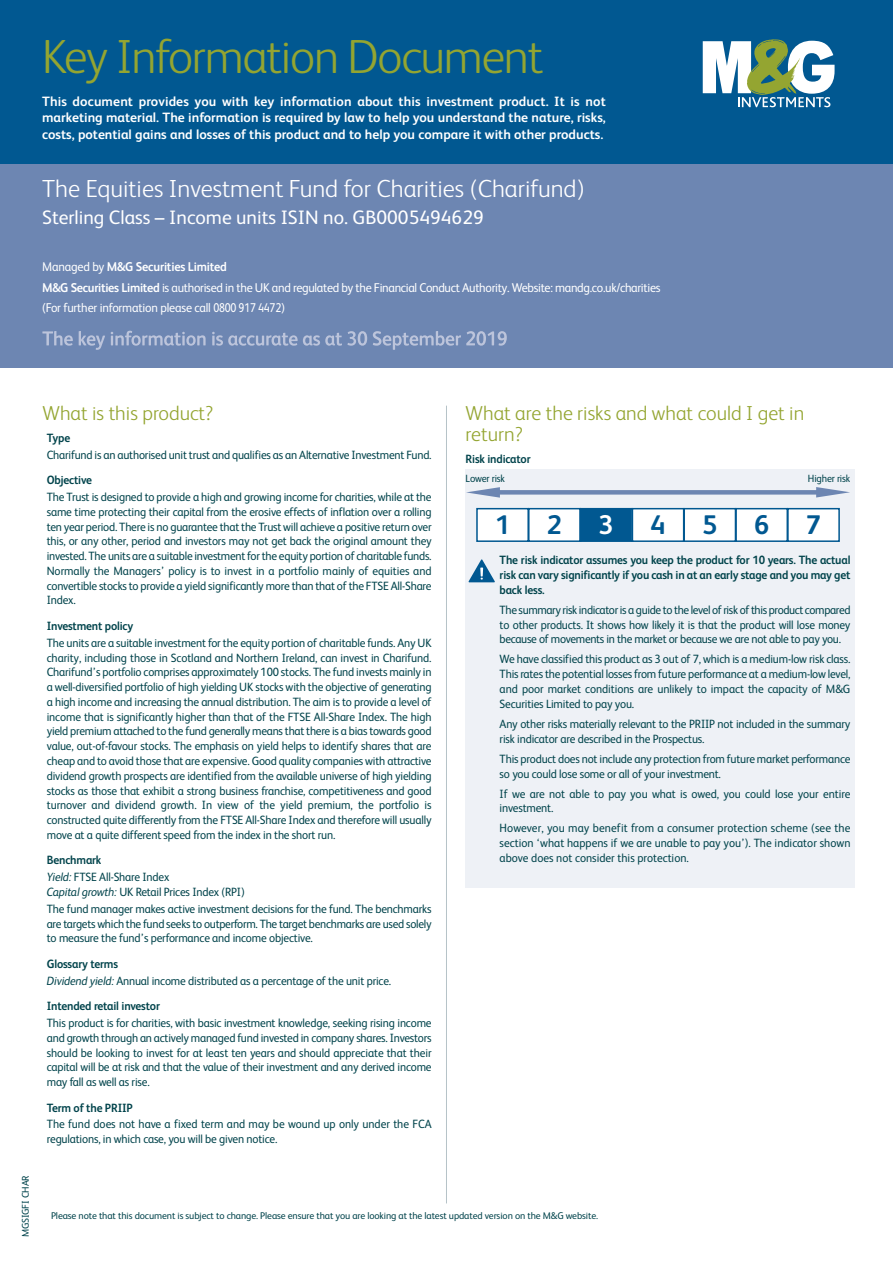
<style>
.page{position:relative;width:893px;height:1263px;background:#fff}
.page>*{position:absolute;margin:0;border:0;box-sizing:border-box;transform-origin:0 0}
.t1{font:300 48px "FS Albert";letter-spacing:-.025em;color:#94a531}
.t2{font:700 27px "FS Albert";color:#015891}
.t3{font:700 27px "FS Albert";color:#fff}
.t4{font:300 24.75px "FS Albert";color:#fff}
.t5{font:300 20.25px/21px "FS Albert Pro";color:#94a531}
.t6{font:19.5px "FS Albert";color:#fff}
.t7{font:700 13.5px/16.5px "FS Albert";color:#fff;text-align:justify}
.t8{font:12.75px/20.1px "FS Albert";letter-spacing:-.025em;color:#fff;scale:.95 1}
.t9{font:12px/14.9px "FS Albert";letter-spacing:-.015em;color:#00434b;scale:.95 1}
.t10{font:700 12px/14.9px "FS Albert";letter-spacing:-.015em;color:#00434b;text-align:justify;scale:.95 1}
.t11{font:10.5px "FS Albert";letter-spacing:-.015em;color:#00434b;scale:.95 1}
.t12{font:9.75px "FS Albert";letter-spacing:-.01em;color:#00434b}
.s1{font-weight:700}
.s2{font-style:italic}
</style>
<div class="page">
<div style="left:466px;top:469px;width:389px;height:419px;background:#eef1f6"></div>
<div style="left:499px;top:490px;width:318px;height:5px;background:#6d86b2"></div>
<svg style="left:816px;top:487px;width:34px;height:10px"></svg>
<svg style="left:466px;top:487px;width:34px;height:11px"></svg>
<div style="left:789px;top:509px;width:49px;height:31px;background:#fff"></div>
<div style="left:787px;top:508px;width:53px;height:34px;border:2px solid #015891"></div>
<div style="left:737px;top:509px;width:49px;height:31px;background:#fff"></div>
<div style="left:735px;top:508px;width:53px;height:34px;border:2px solid #015891"></div>
<div style="left:685px;top:509px;width:50px;height:31px;background:#fff"></div>
<div style="left:683px;top:508px;width:53px;height:34px;border:2px solid #015891"></div>
<div style="left:633px;top:509px;width:50px;height:31px;background:#fff"></div>
<div style="left:632px;top:508px;width:52px;height:34px;border:2px solid #015891"></div>
<div style="left:581px;top:509px;width:50px;height:31px;background:#015891"></div>
<div style="left:580px;top:508px;width:53px;height:34px;border:2px solid #015891"></div>
<div style="left:530px;top:509px;width:49px;height:31px;background:#fff"></div>
<div style="left:528px;top:508px;width:53px;height:34px;border:2px solid #015891"></div>
<div style="left:478px;top:509px;width:49px;height:31px;background:#fff"></div>
<div style="left:476px;top:508px;width:53px;height:34px;border:2px solid #015891"></div>
<hr style="left:446px;top:406px;width:1px;height:797px;background:#b6c3c8">
<div style="left:0;top:163px;width:893px;height:205px;background:#6d86b2"></div>
<div style="left:0;top:0;width:893px;height:163px;background:#015891"></div>
<svg style="left:703px;top:39px;width:131px;height:68px"></svg>
<svg style="left:42px;top:331px;width:99px;height:19px"></svg>
<svg style="left:347px;top:331px;width:87px;height:19px"></svg>
<svg style="left:468px;top:559px;width:27px;height:23px"></svg>
<h1 class="t1" style="left:42px;top:40px;width:503px">Key Information Document</h1>
<p class="t7" style="left:42px;top:94px;width:565px">This document provides you with key information about this investment product. It is not marketing material. The information is required by law to help you understand the nature, risks, costs, potential gains and losses of this product and to help you compare it with other products.</p>
<h3 class="t4" style="left:42px;top:180px;width:544px">The Equities Investment Fund for Charities (Charifund)</h3>
<h3 class="t6" style="left:42px;top:211px;width:443px">Sterling Class – Income units ISIN no. GB0005494629</h3>
<p class="t8" style="left:42px;top:258px;width:652px">Managed by <span class="s1">M&amp;G Securities Limited<br>M&amp;G Securities Limited</span> is authorised in the UK and regulated by the Financial Conduct Authority. Website: mandg.co.uk/charities (For further information please call 0800 917 4472)</p>
<p class="t12" style="left:22px;top:1237px;width:64px;rotate:-90deg">MGSIGFI CHAR</p>
<h3 class="t5" style="left:43px;top:404px;width:172px">What is this product?</h3>
<p class="t10" style="left:47px;top:431px;width:26px">Type</p>
<p class="t9" style="left:47px;top:448px;width:407px">Charifund is an authorised unit trust and qualifies as an Alternative Investment Fund.</p>
<p class="t10" style="left:47px;top:474px;width:49px">Objective</p>
<p class="t9" style="left:47px;top:491px;width:407px;text-align:justify">The Trust is designed to provide a high and growing income for charities, while at the same time protecting their capital from the erosive effects of inflation over a rolling ten year period. There is no guarantee that the Trust will achieve a positive return over this, or any other, period and investors may not get back the original amount they invested. The units are a suitable investment for the equity portion of charitable funds.<br>Normally the Managers’ policy is to invest in a portfolio mainly of equities and convertible stocks to provide a yield significantly more than that of the FTSE All-Share Index.</p>
<p class="t10" style="left:47px;top:620px;width:93px">Investment policy</p>
<p class="t9" style="left:47px;top:636px;width:407px;text-align:justify">The units are a suitable investment for the equity portion of charitable funds. Any UK charity, including those in Scotland and Northern Ireland, can invest in Charifund.<br>Charifund’s portfolio comprises approximately 100 stocks. The fund invests mainly in a well-diversified portfolio of high yielding UK stocks with the objective of generating a high income and increasing the annual distribution. The aim is to provide a level of income that is significantly higher than that of the FTSE All-Share Index. The high yield premium attached to the fund generally means that there is a bias towards good value, out-of-favour stocks. The emphasis on yield helps to identify shares that are cheap and to avoid those that are expensive. Good quality companies with attractive dividend growth prospects are identified from the available universe of high yielding stocks as those that exhibit a strong business franchise, competitiveness and good turnover and dividend growth. In view of the yield premium, the portfolio is constructed quite differently from the FTSE All-Share Index and therefore will usually move at a quite different speed from the index in the short run.</p>
<p class="t9" style="left:47px;top:853px;width:131px;line-height:17px"><span class="s1">Benchmark<br></span><span class="s2">Yield:</span> FTSE All-Share Index</p>
<p class="t9" style="left:47px;top:885px;width:407px;line-height:17px"><span class="s2">Capital growth:</span> UK Retail Prices Index (RPI)<br>The fund manager makes active investment decisions for the fund. The benchmarks</p>
<p class="t9" style="left:47px;top:917px;width:407px">are targets which the fund seeks to outperform. The target benchmarks are used solely to measure the fund’s performance and income objective.</p>
<p class="t9" style="left:47px;top:956px;width:364px;line-height:17px"><span class="s1">Glossary terms<br></span><span class="s2">Dividend yield:</span> Annual income distributed as a percentage of the unit price.</p>
<p class="t10" style="left:47px;top:1000px;width:121px">Intended retail investor</p>
<p class="t9" style="left:47px;top:1017px;width:407px;text-align:justify">This product is for charities, with basic investment knowledge, seeking rising income and growth through an actively managed fund invested in company shares. Investors should be looking to invest for at least ten years and should appreciate that their capital will be at risk and that the value of their investment and any derived income may fall as well as rise.</p>
<p class="t10" style="left:47px;top:1101px;width:92px">Term of the PRIIP</p>
<p class="t9" style="left:47px;top:1118px;width:407px">The fund does not have a fixed term and may be wound up only under the FCA regulations, in which case, you will be given notice.</p>
<h3 class="t5" style="left:466px;top:404px;width:340px">What are the risks and what could I get in return?</h3>
<p class="t10" style="left:466px;top:452px;width:70px">Risk indicator</p>
<p class="t11" style="left:466px;top:475px;width:43px">Lower risk</p>
<p class="t11" style="left:808px;top:475px;width:46px">Higher risk</p>
<h2 class="t2" style="left:495px;top:515px;width:17px">1</h2>
<h2 class="t2" style="left:547px;top:515px;width:17px">2</h2>
<h2 class="t3" style="left:599px;top:515px;width:17px">3</h2>
<h2 class="t2" style="left:650px;top:515px;width:17px">4</h2>
<h2 class="t2" style="left:702px;top:515px;width:17px">5</h2>
<h2 class="t2" style="left:754px;top:515px;width:17px">6</h2>
<h2 class="t2" style="left:806px;top:515px;width:17px">7</h2>
<p class="t10" style="left:500px;top:554px;width:371px">The risk indicator assumes you keep the product for 10 years. The actual risk can vary significantly if you cash in at an early stage and you may get back less.</p>
<p class="t9" style="left:500px;top:603px;width:371px;text-align:justify">The summary risk indicator is a guide to the level of risk of this product compared to other products. It shows how likely it is that the product will lose money because of movements in the market or because we are not able to pay you.</p>
<p class="t9" style="left:500px;top:653px;width:371px;text-align:justify">We have classified this product as 3 out of 7, which is a medium-low risk class.<br>This rates the potential losses from future performance at a medium-low level, and poor market conditions are unlikely to impact the capacity of M&amp;G Securities Limited to pay you.</p>
<p class="t9" style="left:500px;top:718px;width:371px">Any other risks materially relevant to the PRIIP not included in the summary risk indicator are described in the Prospectus.</p>
<p class="t9" style="left:500px;top:752px;width:371px">This product does not include any protection from future market performance so you could lose some or all of your investment.</p>
<p class="t9" style="left:500px;top:787px;width:371px">If we are not able to pay you what is owed, you could lose your entire investment.</p>
<p class="t9" style="left:500px;top:822px;width:371px;text-align:justify">However, you may benefit from a consumer protection scheme (see the section ‘what happens if we are unable to pay you’). The indicator shown above does not consider this protection.</p>
<p class="t12" style="left:51px;top:1213px;width:549px">Please note that this document is subject to change. Please ensure that you are looking at the latest updated version on the M&amp;G website.</p>
</div>
